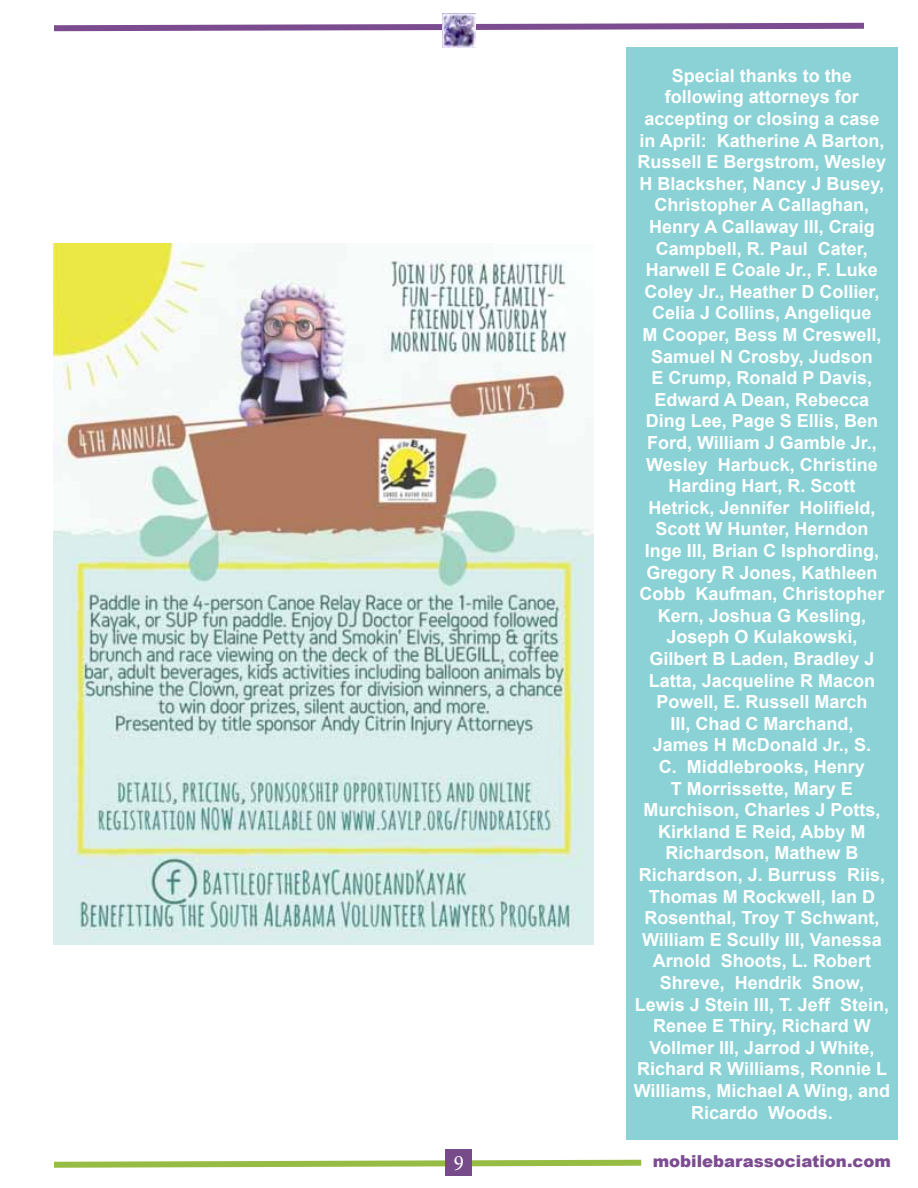
<style>
.page{position:relative;width:918px;height:1188px;background:#fff}
.page>*{position:absolute;margin:0;border:0;box-sizing:border-box;transform-origin:0 0}
.t1{font:22.05px "Minion Pro";color:#fff;scale:.95 1}
.t2{font:700 18px/21.6px "Arial";color:#fff;text-align:center}
.t3{font:900 16.5px "Arial";color:#7c4c91}
</style>
<div class="page">
<svg style="left:54px;top:1159px;width:588px;height:9px"></svg>
<div style="left:445px;top:1149px;width:27px;height:27px;background:#774a8a"></div>
<svg style="left:54px;top:22px;width:810px;height:10px"></svg>
<img style="left:442px;top:14px;width:34px;height:33px">
<div style="left:626px;top:47px;width:271px;height:1093px;background:#8ad2d5"></div>
<img style="left:54px;top:244px;width:540px;height:700px">
<p class="t2" style="left:634px;top:65px;width:258px">Special thanks to the following attorneys for accepting or closing a case<br>in April: Katherine A Barton,<br>Russell E Bergstrom, Wesley<br>H Blacksher, Nancy J Busey,<br>Christopher A Callaghan,<br>Henry A Callaway III, Craig<br>Campbell, R. Paul Cater,<br>Harwell E Coale Jr., F. Luke<br>Coley Jr., Heather D Collier,<br>Celia J Collins, Angelique<br>M Cooper, Bess M Creswell,<br>Samuel N Crosby, Judson<br>E Crump, Ronald P Davis,<br>Edward A Dean, Rebecca<br>Ding Lee, Page S Ellis, Ben<br>Ford, William J Gamble Jr.,<br>Wesley Harbuck, Christine<br>Harding Hart, R. Scott<br>Hetrick, Jennifer Holifield,<br>Scott W Hunter, Herndon<br>Inge III, Brian C Isphording,<br>Gregory R Jones, Kathleen<br>Cobb Kaufman, Christopher<br>Kern, Joshua G Kesling,<br>Joseph O Kulakowski,<br>Gilbert B Laden, Bradley J<br>Latta, Jacqueline R Macon<br>Powell, E. Russell March<br>III, Chad C Marchand,<br>James H McDonald Jr., S.<br>C. Middlebrooks, Henry<br>T Morrissette, Mary E<br>Murchison, Charles J Potts,<br>Kirkland E Reid, Abby M<br>Richardson, Mathew B<br>Richardson, J. Burruss Riis,<br>Thomas M Rockwell, Ian D<br>Rosenthal, Troy T Schwant,<br>William E Scully III, Vanessa<br>Arnold Shoots, L. Robert<br>Shreve, Hendrik Snow,<br>Lewis J Stein III, T. Jeff Stein,<br>Renee E Thiry, Richard W<br>Vollmer III, Jarrod J White,<br>Richard R Williams, Ronnie L<br>Williams, Michael A Wing, and<br>Ricardo Woods.</p>
<p class="t1" style="left:454px;top:1149px;width:12px">9</p>
<p class="t3" style="left:653px;top:1149px;width:240px">mobilebarassociation.com</p>
</div>
